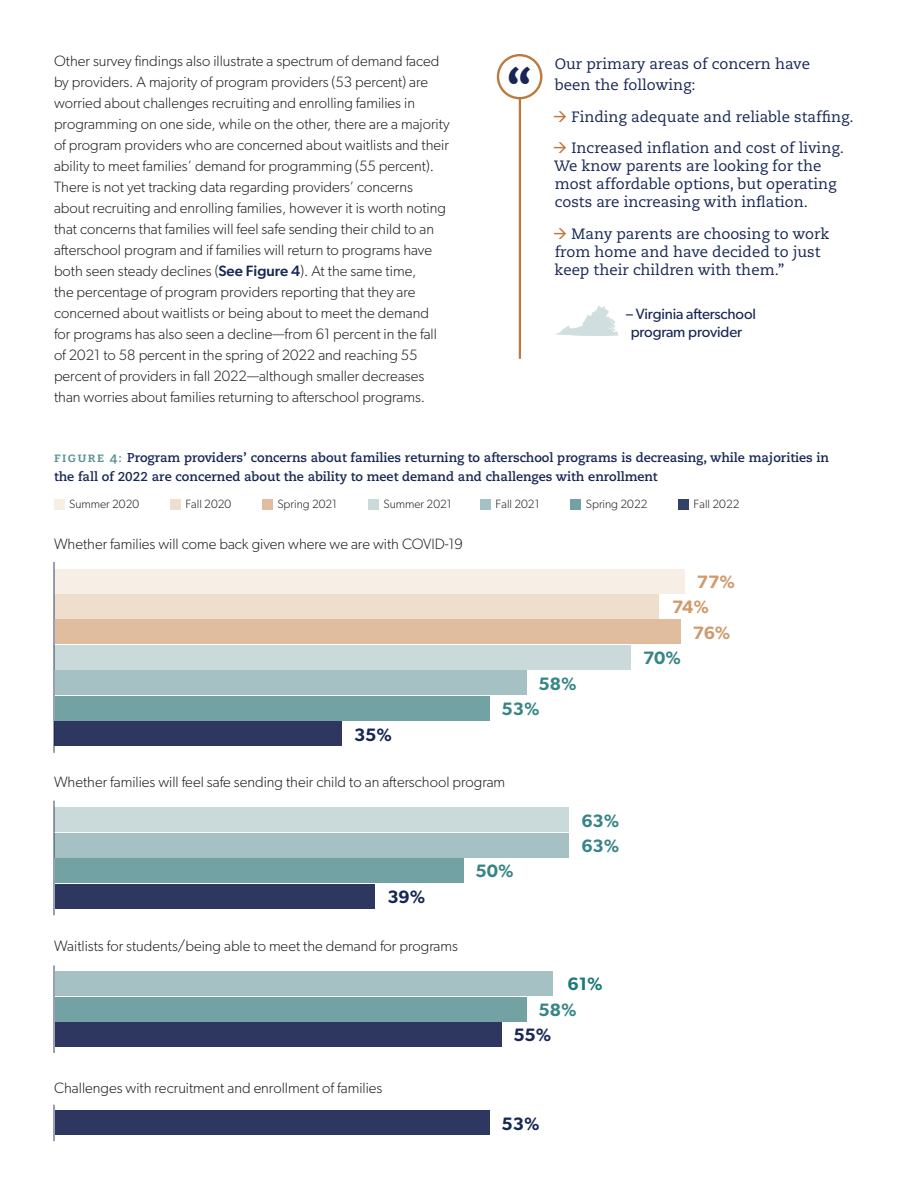
<style>
.page{position:relative;width:918px;height:1188px;background:#fff}
.page>*{position:absolute;margin:0;border:0;box-sizing:border-box;transform-origin:0 0}
.body_-_sidebar_callo{font:800 45.15px "Caecilia LT Pro 85";color:#172754}
.footnote_small_perce{font:600 18px "Gibson";color:#378586}
.footnote_small_perce-2{font:600 18px "Gibson";color:#172754}
.footnote_small_perce-3{font:600 18px "Gibson";color:#cf9a6c}
.footnote_small_perce-4{font:600 18px "Gibson";color:#187b79}
.body{font:300 15px/21px "Gibson";color:#231f20}
.Pull_Quote{font:15px/18px "Caecilia LT Pro 55 Roman";color:#172754}
.Pull_Quote_-_attribu{font:15px/18px "Gibson";letter-spacing:-.01em;color:#172754}
.body_-_figure{font:700 12.75px/19.5px "Caecilia LT Pro 75";color:#172754}
.body_-_small{font:300 12px "Gibson";color:#231f20}
.s1{font-weight:500;color:#172754}
.s2{color:#be783e}
.s3{font-family:"Bitter";font-weight:600;color:#579293}
</style>
<div class="page">
<hr style="left:519px;top:97px;width:2px;height:262px;background:#be783e">
<svg style="left:555px;top:306px;width:64px;height:30px"></svg>
<div style="left:497px;top:54px;width:45px;height:45px;border:2px solid #be783e;border-radius:50%"></div>
<div style="left:54px;top:499px;width:10px;height:11px;background:#f7ede3"></div>
<div style="left:170px;top:499px;width:11px;height:11px;background:#efdac6"></div>
<div style="left:262px;top:499px;width:11px;height:11px;background:#e1bd9f"></div>
<div style="left:368px;top:499px;width:11px;height:11px;background:#cad9d9"></div>
<div style="left:481px;top:499px;width:10px;height:11px;background:#a6c1c3"></div>
<div style="left:571px;top:499px;width:10px;height:11px;background:#72a2a3"></div>
<div style="left:679px;top:499px;width:10px;height:11px;background:#334168"></div>
<div style="left:55px;top:569px;width:630px;height:24px;background:#f7ede3"></div>
<div style="left:55px;top:595px;width:604px;height:24px;background:#efdac6"></div>
<div style="left:55px;top:620px;width:626px;height:24px;background:#e1bd9f"></div>
<div style="left:55px;top:645px;width:576px;height:24px;background:#cad9d9"></div>
<div style="left:55px;top:671px;width:472px;height:24px;background:#a6c1c3"></div>
<div style="left:55px;top:696px;width:435px;height:24px;background:#72a2a3"></div>
<div style="left:55px;top:722px;width:287px;height:24px;background:#2e3760"></div>
<div style="left:55px;top:808px;width:514px;height:24px;background:#cad9d9"></div>
<div style="left:55px;top:833px;width:514px;height:24px;background:#a6c1c3"></div>
<div style="left:55px;top:859px;width:409px;height:24px;background:#72a2a3"></div>
<div style="left:55px;top:884px;width:320px;height:24px;background:#2e3760"></div>
<div style="left:55px;top:972px;width:498px;height:24px;background:#a6c1c3"></div>
<div style="left:55px;top:997px;width:472px;height:24px;background:#72a2a3"></div>
<div style="left:55px;top:1023px;width:446px;height:24px;background:#2e3760"></div>
<div style="left:55px;top:1111px;width:435px;height:24px;background:#2e3760"></div>
<hr style="left:54px;top:562px;width:1px;height:191px;background:#172754">
<hr style="left:54px;top:801px;width:1px;height:114px;background:#172754">
<hr style="left:54px;top:965px;width:1px;height:88px;background:#172754">
<hr style="left:54px;top:1105px;width:1px;height:36px;background:#172754">
<p class="body" style="left:54px;top:50px;width:397px">Other survey findings also illustrate a spectrum of demand faced by providers. A majority of program providers (53 percent) are worried about challenges recruiting and enrolling families in programming on one side, while on the other, there are a majority of program providers who are concerned about waitlists and their ability to meet families’ demand for programming (55 percent).<br>There is not yet tracking data regarding providers’ concerns about recruiting and enrolling families, however it is worth noting that concerns that families will feel safe sending their child to an afterschool program and if families will return to programs have both seen steady declines (<span class="s1">See Figure 4</span>). At the same time,<br>the percentage of program providers reporting that they are concerned about waitlists or being about to meet the demand<br>for programs has also seen a decline—from 61 percent in the fall of 2021 to 58 percent in the spring of 2022 and reaching 55 percent of providers in fall 2022—although smaller decreases than worries about families returning to afterschool programs.</p>
<p class="body_-_sidebar_callo" style="left:508px;top:55px;width:26px">“</p>
<p class="Pull_Quote" style="left:555px;top:52px;width:257px;line-height:21.8px">Our primary areas of concern have been the following:</p>
<p class="Pull_Quote" style="left:553px;top:107px;width:302px"><span class="s2">→</span> Finding adequate and reliable staffing.</p>
<p class="Pull_Quote" style="left:553px;top:139px;width:293px"><span class="s2">→</span> Increased inflation and cost of living.<br>We know parents are looking for the most affordable options, but operating costs are increasing with inflation.</p>
<p class="Pull_Quote" style="left:553px;top:224px;width:278px"><span class="s2">→</span> Many parents are choosing to work from home and have decided to just keep their children with them.”</p>
<p class="Pull_Quote_-_attribu" style="left:631px;top:305px;width:127px;text-indent:-5px">– Virginia afterschool program provider</p>
<p class="body_-_figure" style="left:54px;top:447px;width:777px"><span class="s3">figure 4:</span> Program providers’ concerns about families returning to afterschool programs is decreasing, while majorities in the fall of 2022 are concerned about the ability to meet demand and challenges with enrollment</p>
<p class="body_-_small" style="left:69px;top:497px;width:72px">Summer 2020</p>
<p class="body_-_small" style="left:185px;top:497px;width:47px">Fall 2020</p>
<p class="body_-_small" style="left:277px;top:497px;width:61px">Spring 2021</p>
<p class="body_-_small" style="left:383px;top:497px;width:70px">Summer 2021</p>
<p class="body_-_small" style="left:496px;top:497px;width:46px">Fall 2021</p>
<p class="body_-_small" style="left:586px;top:497px;width:63px">Spring 2022</p>
<p class="body_-_small" style="left:694px;top:497px;width:47px">Fall 2022</p>
<p class="body" style="left:54px;top:533px;width:410px">Whether families will come back given where we are with COVID-19</p>
<p class="footnote_small_perce-2" style="left:354px;top:724px;width:40px">35%</p>
<p class="footnote_small_perce" style="left:539px;top:673px;width:40px">58%</p>
<p class="footnote_small_perce" style="left:502px;top:698px;width:40px">53%</p>
<p class="body" style="left:54px;top:771px;width:453px">Whether families will feel safe sending their child to an afterschool program</p>
<p class="footnote_small_perce-2" style="left:387px;top:886px;width:40px">39%</p>
<p class="body" style="left:54px;top:935px;width:405px">Waitlists for students/being able to meet the demand for programs</p>
<p class="footnote_small_perce" style="left:476px;top:860px;width:40px">50%</p>
<p class="footnote_small_perce" style="left:581px;top:810px;width:39px">63%</p>
<p class="footnote_small_perce" style="left:581px;top:835px;width:39px">63%</p>
<p class="body" style="left:54px;top:1078px;width:330px">Challenges with recruitment and enrollment of families</p>
<p class="footnote_small_perce-4" style="left:567px;top:974px;width:37px">61%</p>
<p class="footnote_small_perce" style="left:539px;top:999px;width:40px">58%</p>
<p class="footnote_small_perce-2" style="left:513px;top:1024px;width:40px">55%</p>
<p class="footnote_small_perce-2" style="left:502px;top:1113px;width:40px">53%</p>
<p class="footnote_small_perce-3" style="left:697px;top:571px;width:40px">77%</p>
<p class="footnote_small_perce-3" style="left:672px;top:596px;width:38px">74%</p>
<p class="footnote_small_perce-3" style="left:693px;top:622px;width:39px">76%</p>
<p class="footnote_small_perce" style="left:643px;top:647px;width:39px">70%</p>
</div>
